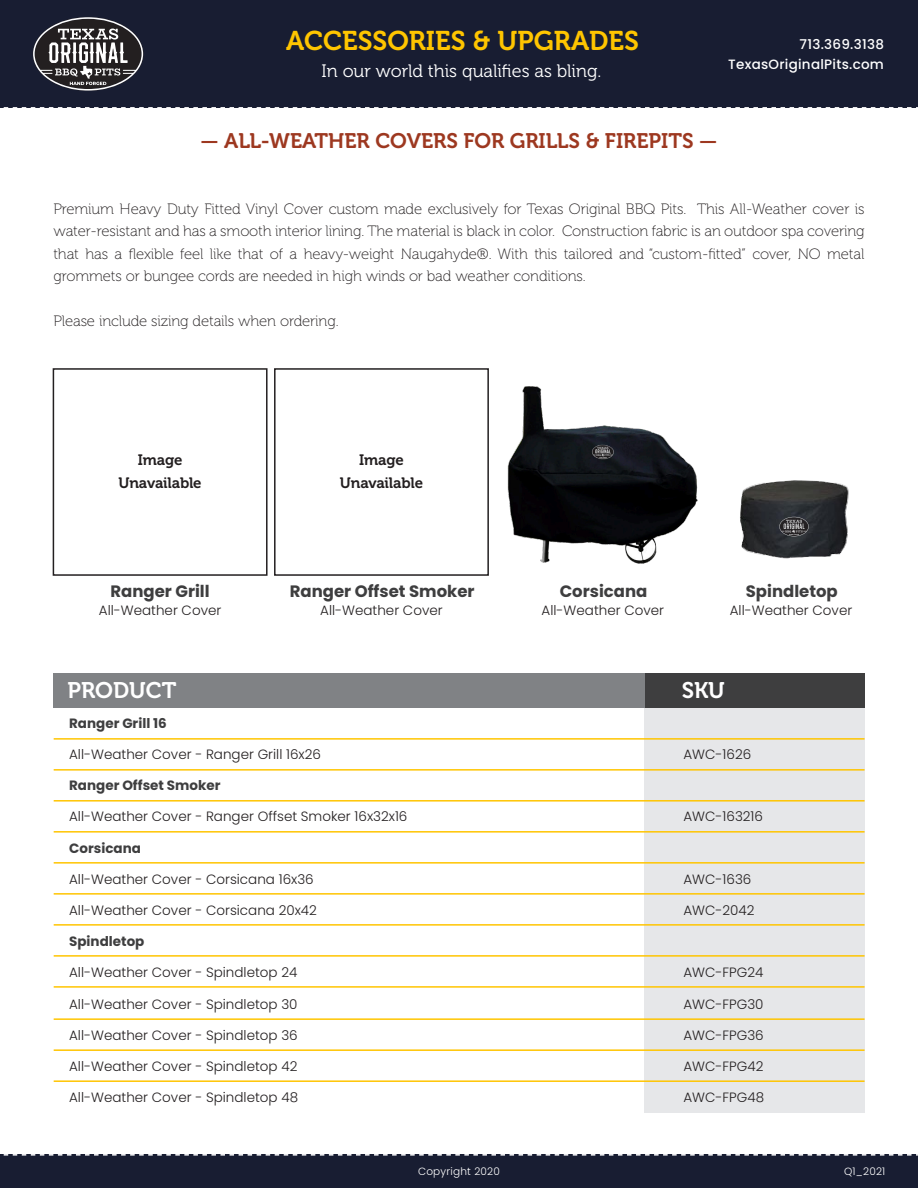
<style>
.page{position:relative;width:918px;height:1188px;background:#fff}
.page>*{position:absolute;margin:0;border:0;box-sizing:border-box;transform-origin:0 0}
.t1{font:27px "Museo 700";color:#ffc500}
.t2{font:22.5px "Museo 700";color:#fff}
.t3{font:21px "Museo 700";color:#9d3820}
.t4{font:18px "Museo 300";color:#fff}
.t5{font:700 16.5px "Poppins";color:#3e3e3f}
.t6{font:15px/22.5px "Museo 100";letter-spacing:-.01em;color:#231f20;text-align:justify}
.t7{font:15px/22.5px "Museo 700";letter-spacing:-.01em;color:#231f20;text-align:center}
.t8{font:300 13.5px "Poppins";color:#231f20}
.t9{font:700 13.5px "Poppins";color:#3e3e3f}
.t10{font:500 13.5px/19.2px "Poppins";letter-spacing:.02em;color:#fff;text-align:right}
.t11{font:300 10.5px "Poppins";letter-spacing:.02em;color:#fff}
</style>
<div class="page">
<div style="left:0;top:0;width:918px;height:108px;background:#181d32"></div>
<svg style="left:33px;top:17px;width:111px;height:74px"></svg>
<svg style="left:3px;top:107px;width:915px;height:1px"></svg>
<div style="left:0;top:1155px;width:918px;height:33px;background:#181d32"></div>
<svg style="left:0;top:1154px;width:918px;height:2px"></svg>
<div style="left:644px;top:708px;width:221px;height:404px;background:#e6e7e9"></div>
<div style="left:644px;top:673px;width:221px;height:35px;background:#3e3e3f"></div>
<div style="left:53px;top:673px;width:591px;height:35px;background:#808285"></div>
<hr style="left:54px;top:800px;width:811px;height:2px;background:#ffc500">
<hr style="left:54px;top:831px;width:811px;height:2px;background:#ffc500">
<hr style="left:54px;top:862px;width:811px;height:2px;background:#ffc500">
<hr style="left:54px;top:893px;width:811px;height:2px;background:#ffc500">
<hr style="left:54px;top:924px;width:811px;height:2px;background:#ffc500">
<hr style="left:54px;top:955px;width:811px;height:2px;background:#ffc500">
<hr style="left:54px;top:1018px;width:811px;height:2px;background:#ffc500">
<hr style="left:54px;top:1049px;width:811px;height:2px;background:#ffc500">
<hr style="left:54px;top:1080px;width:811px;height:2px;background:#ffc500">
<hr style="left:54px;top:986px;width:811px;height:2px;background:#ffc500">
<hr style="left:54px;top:769px;width:811px;height:2px;background:#ffc500">
<hr style="left:54px;top:738px;width:811px;height:2px;background:#ffc500">
<img style="left:740px;top:480px;width:109px;height:79px">
<img style="left:507px;top:386px;width:191px;height:178px">
<div style="left:53px;top:368px;width:215px;height:208px;background:#fff;border:2px solid #231f20"></div>
<div style="left:274px;top:368px;width:215px;height:208px;background:#fff;border:2px solid #231f20"></div>
<svg style="left:779px;top:517px;width:30px;height:20px"></svg>
<h1 class="t1" style="left:286px;top:26px;width:354px">ACCESSORIES &amp; UPGRADES</h1>
<h3 class="t4" style="left:322px;top:61px;width:281px">In our world this qualifies as bling.</h3>
<p class="t10" style="left:728px;top:35px;width:157px">713.369.3138<br>TexasOriginalPits.com</p>
<h3 class="t3" style="left:201px;top:129px;width:518px">— ALL-WEATHER COVERS FOR GRILLS &amp; FIREPITS —</h3>
<p class="t6" style="left:53px;top:198px;width:813px">Premium Heavy Duty Fitted Vinyl Cover custom made exclusively for Texas Original BBQ Pits. This All-Weather cover is water-resistant and has a smooth interior lining. The material is black in color. Construction fabric is an outdoor spa covering that has a flexible feel like that of a heavy-weight Naugahyde®. With this tailored and “custom-fitted” cover, NO metal grommets or bungee cords are needed in high winds or bad weather conditions.</p>
<p class="t6" style="left:53px;top:310px;width:287px">Please include sizing details when ordering.</p>
<p class="t7" style="left:119px;top:449px;width:85px">Image<br>Unavailable</p>
<p class="t5" style="left:110px;top:582px;width:101px">Ranger Grill</p>
<p class="t8" style="left:99px;top:603px;width:124px">All-Weather Cover</p>
<p class="t7" style="left:340px;top:449px;width:85px">Image<br>Unavailable</p>
<p class="t5" style="left:290px;top:582px;width:186px">Ranger Offset Smoker</p>
<p class="t8" style="left:320px;top:603px;width:124px">All-Weather Cover</p>
<h2 class="t2" style="left:67px;top:678px;width:111px">PRODUCT</h2>
<p class="t9" style="left:69px;top:715px;width:99px">Ranger Grill 16</p>
<p class="t8" style="left:69px;top:746px;width:253px">All-Weather Cover - Ranger Grill 16x26</p>
<p class="t9" style="left:69px;top:778px;width:153px">Ranger Offset Smoker</p>
<p class="t8" style="left:69px;top:809px;width:340px">All-Weather Cover - Ranger Offset Smoker 16x32x16</p>
<p class="t9" style="left:69px;top:840px;width:73px">Corsicana</p>
<p class="t8" style="left:69px;top:871px;width:246px">All-Weather Cover - Corsicana 16x36</p>
<p class="t8" style="left:69px;top:902px;width:249px">All-Weather Cover - Corsicana 20x42</p>
<p class="t9" style="left:69px;top:934px;width:77px">Spindletop</p>
<p class="t8" style="left:69px;top:965px;width:230px">All-Weather Cover - Spindletop 24</p>
<p class="t8" style="left:69px;top:996px;width:230px">All-Weather Cover - Spindletop 30</p>
<p class="t8" style="left:69px;top:1027px;width:230px">All-Weather Cover - Spindletop 36</p>
<p class="t8" style="left:69px;top:1058px;width:230px">All-Weather Cover - Spindletop 42</p>
<p class="t8" style="left:69px;top:1090px;width:230px">All-Weather Cover - Spindletop 48</p>
<p class="t5" style="left:560px;top:582px;width:89px">Corsicana</p>
<p class="t8" style="left:542px;top:603px;width:124px">All-Weather Cover</p>
<p class="t5" style="left:746px;top:582px;width:93px">Spindletop</p>
<p class="t8" style="left:730px;top:603px;width:124px">All-Weather Cover</p>
<h2 class="t2" style="left:682px;top:678px;width:45px">SKU</h2>
<p class="t8" style="left:683px;top:746px;width:69px">AWC-1626</p>
<p class="t8" style="left:683px;top:809px;width:81px">AWC-163216</p>
<p class="t8" style="left:683px;top:871px;width:69px">AWC-1636</p>
<p class="t8" style="left:683px;top:902px;width:73px">AWC-2042</p>
<p class="t8" style="left:683px;top:965px;width:81px">AWC-FPG24</p>
<p class="t8" style="left:683px;top:996px;width:82px">AWC-FPG30</p>
<p class="t8" style="left:683px;top:1027px;width:82px">AWC-FPG36</p>
<p class="t8" style="left:683px;top:1058px;width:81px">AWC-FPG42</p>
<p class="t8" style="left:683px;top:1090px;width:82px">AWC-FPG48</p>
<p class="t11" style="left:418px;top:1165px;width:83px">Copyright 2020</p>
<p class="t11" style="left:844px;top:1165px;width:43px">Q1_2021</p>
</div>
